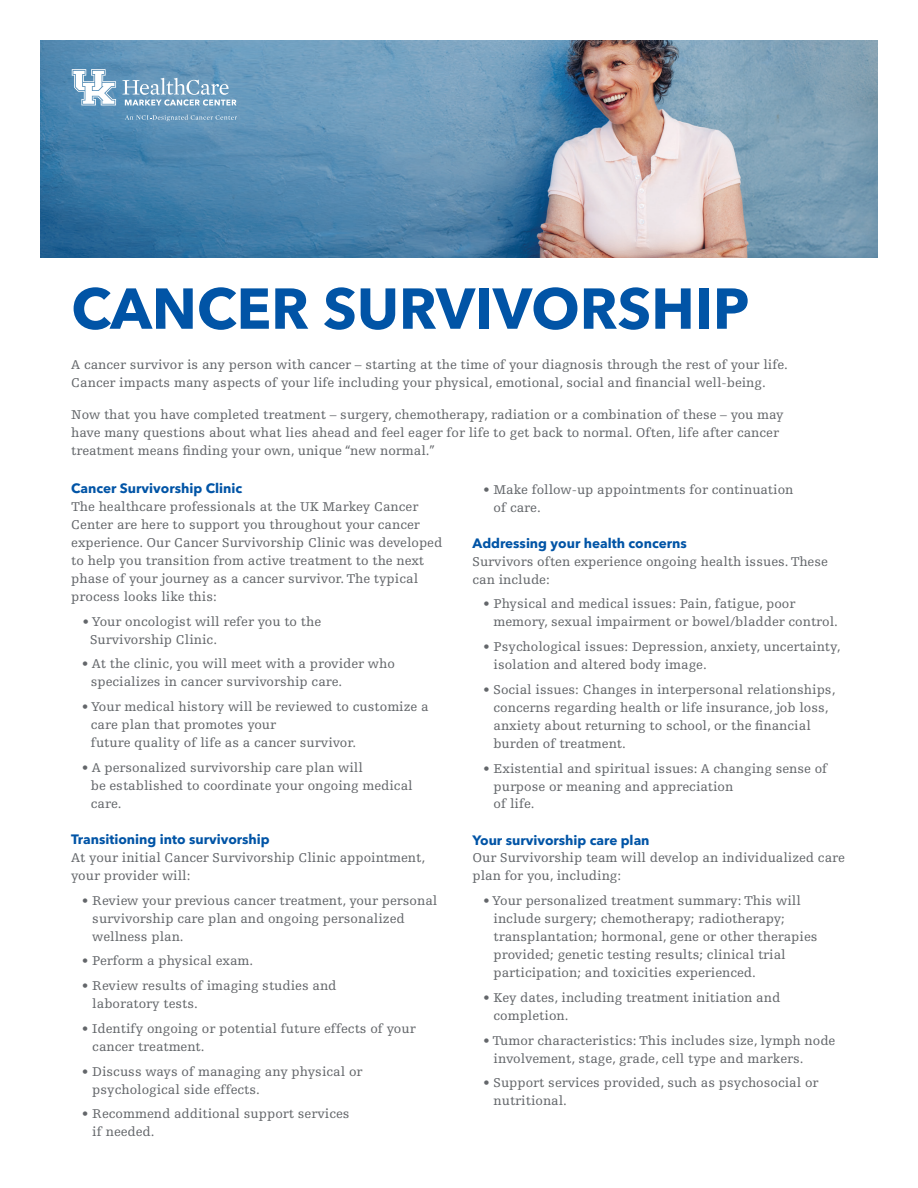
<style>
.page{position:relative;width:918px;height:1188px;background:#fff}
.page>*{position:absolute;margin:0;border:0;box-sizing:border-box;transform-origin:0 0}
.t1{font:700 57px "Avenir Next LT Pro";color:#0154a6}
.t2{font:13.5px/18px "Egyptienne FLT Std";color:#63666a}
.t3{font:700 13.5px "Avenir Next LT Pro";color:#0154a6}
</style>
<div class="page">
<img style="left:40px;top:40px;width:838px;height:217px">
<svg style="left:72px;top:69px;width:44px;height:36px"></svg>
<svg style="left:122px;top:78px;width:115px;height:28px;background:#8bb1cb"></svg>
<svg style="left:125px;top:115px;width:112px;height:6px"></svg>
<h1 class="t1" style="left:71px;top:274px;width:680px">CANCER SURVIVORSHIP</h1>
<p class="t2" style="left:71px;top:356px;width:718px">A cancer survivor is any person with cancer – starting at the time of your diagnosis through the rest of your life.<br>Cancer impacts many aspects of your life including your physical, emotional, social and financial well-being.</p>
<p class="t2" style="left:71px;top:405px;width:714px">Now that you have completed treatment – surgery, chemotherapy, radiation or a combination of these – you may have many questions about what lies ahead and feel eager for life to get back to normal. Often, life after cancer treatment means finding your own, unique “new normal.”</p>
<p class="t2" style="left:494px;top:480px;width:301px;text-indent:-11px">• Make follow-up appointments for continuation of care.</p>
<p class="t3" style="left:472px;top:535px;width:216px">Addressing your health concerns</p>
<p class="t2" style="left:472px;top:552px;width:357px">Survivors often experience ongoing health issues. These can include:</p>
<p class="t2" style="left:494px;top:595px;width:346px;text-indent:-11px">• Physical and medical issues: Pain, fatigue, poor memory, sexual impairment or bowel/bladder control.</p>
<p class="t2" style="left:494px;top:638px;width:349px;text-indent:-11px">• Psychological issues: Depression, anxiety, uncertainty, isolation and altered body image.</p>
<p class="t2" style="left:494px;top:681px;width:343px;text-indent:-11px">• Social issues: Changes in interpersonal relationships, concerns regarding health or life insurance, job loss, anxiety about returning to school, or the financial burden of treatment.</p>
<p class="t2" style="left:494px;top:759px;width:335px;text-indent:-11px">• Existential and spiritual issues: A changing sense of purpose or meaning and appreciation<br>of life.</p>
<p class="t3" style="left:472px;top:832px;width:179px">Your survivorship care plan</p>
<p class="t2" style="left:472px;top:849px;width:374px">Our Survivorship team will develop an individualized care plan for you, including:</p>
<p class="t2" style="left:494px;top:892px;width:326px;text-indent:-11px">• Your personalized treatment summary: This will include surgery; chemotherapy; radiotherapy; transplantation; hormonal, gene or other therapies provided; genetic testing results; clinical trial participation; and toxicities experienced.</p>
<p class="t2" style="left:494px;top:989px;width:288px;text-indent:-11px">• Key dates, including treatment initiation and completion.</p>
<p class="t2" style="left:494px;top:1031px;width:343px;text-indent:-11px">• Tumor characteristics: This includes size, lymph node involvement, stage, grade, cell type and markers.</p>
<p class="t2" style="left:494px;top:1074px;width:327px;text-indent:-11px">• Support services provided, such as psychosocial or nutritional.</p>
<p class="t3" style="left:71px;top:480px;width:172px">Cancer Survivorship Clinic</p>
<p class="t2" style="left:71px;top:498px;width:373px">The healthcare professionals at the UK Markey Cancer Center are here to support you throughout your cancer experience. Our Cancer Survivorship Clinic was developed to help you transition from active treatment to the next phase of your journey as a cancer survivor. The typical process looks like this:</p>
<p class="t2" style="left:90px;top:612px;width:233px;text-indent:-8px">• Your oncologist will refer you to the<br>Survivorship Clinic.</p>
<p class="t2" style="left:91px;top:655px;width:306px;text-indent:-9px">• At the clinic, you will meet with a provider who specializes in cancer survivorship care.</p>
<p class="t2" style="left:91px;top:698px;width:339px;text-indent:-9px">• Your medical history will be reviewed to customize a care plan that promotes your<br>future quality of life as a cancer survivor.</p>
<p class="t2" style="left:91px;top:759px;width:323px;text-indent:-9px">• A personalized survivorship care plan will<br>be established to coordinate your ongoing medical care.</p>
<p class="t3" style="left:71px;top:831px;width:200px">Transitioning into survivorship</p>
<p class="t2" style="left:71px;top:849px;width:355px">At your initial Cancer Survivorship Clinic appointment, your provider will:</p>
<p class="t2" style="left:92px;top:891px;width:347px;text-indent:-11px">• Review your previous cancer treatment, your personal survivorship care plan and ongoing personalized wellness plan.</p>
<p class="t2" style="left:82px;top:952px;width:173px">• Perform a physical exam.</p>
<p class="t2" style="left:92px;top:977px;width:246px;text-indent:-11px">• Review results of imaging studies and laboratory tests.</p>
<p class="t2" style="left:92px;top:1020px;width:325px;text-indent:-11px">• Identify ongoing or potential future effects of your cancer treatment.</p>
<p class="t2" style="left:92px;top:1062px;width:272px;text-indent:-11px">• Discuss ways of managing any physical or psychological side effects.</p>
<p class="t2" style="left:92px;top:1105px;width:259px;text-indent:-11px">• Recommend additional support services if needed.</p>
</div>
